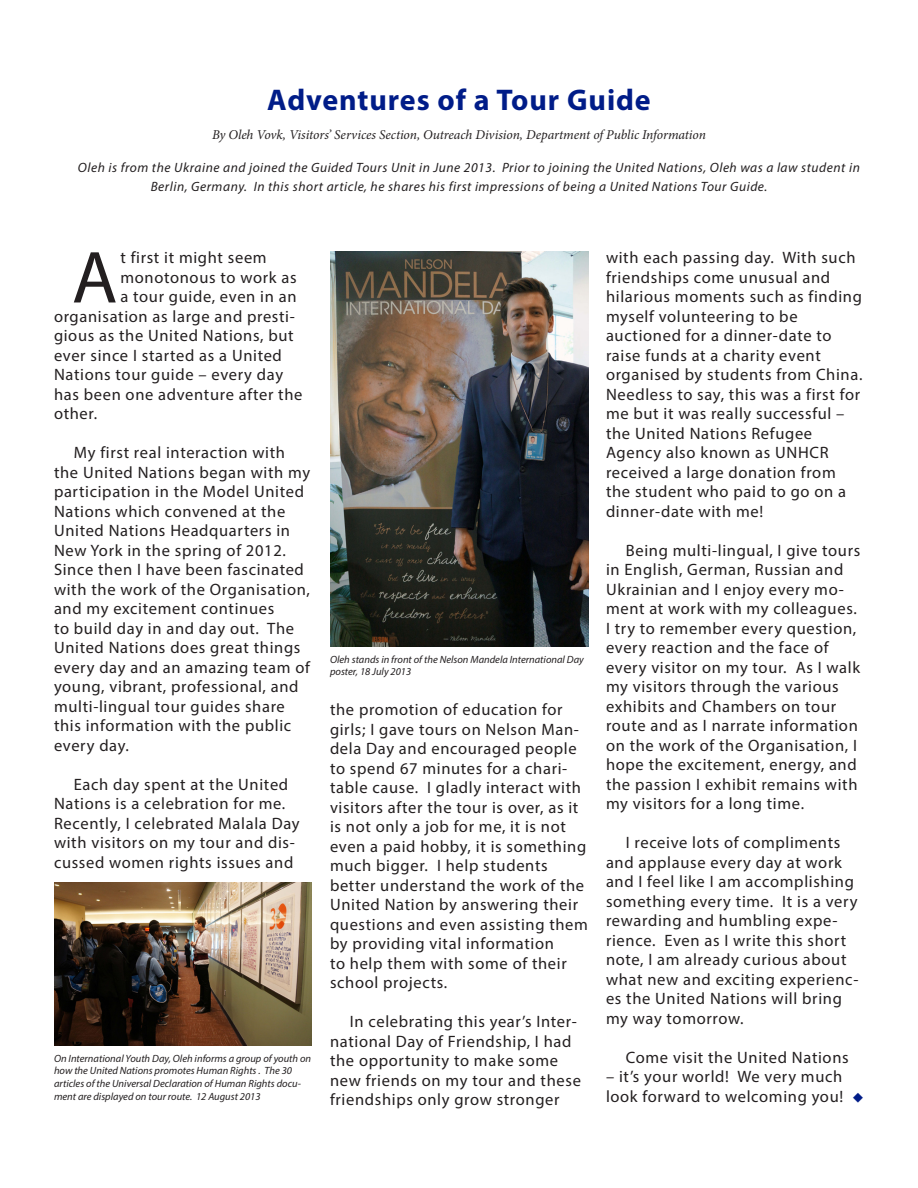
<style>
.page{position:relative;width:918px;height:1188px;background:#fff}
.page>*{position:absolute;margin:0;border:0;box-sizing:border-box;transform-origin:0 0}
.t1{font:74.4px "Myriad Pro";color:#231f20}
.t2{font:700 30px "Myriad Pro";letter-spacing:.03em;color:#001c88}
.t3{font:16.5px/19.5px "Myriad Pro";letter-spacing:.04em;color:#231f20}
.t4{font:italic 13.5px/19.5px "Myriad Pro";letter-spacing:.04em;color:#231f20}
.t5{font:italic 13.5px "Minion Pro";letter-spacing:-.01em;color:#231f20}
.t6{font:italic 10.5px/12.6px "Myriad Pro";color:#231f20}
.s1{color:#001c88}
</style>
<div class="page">
<img style="left:330px;top:251px;width:258px;height:395px">
<img style="left:54px;top:882px;width:258px;height:163px">
<p class="t2" style="left:267px;top:80px;width:385px">Adventures of a Tour Guide</p>
<p class="t5" style="left:212px;top:125px;width:495px">By Oleh Vovk, Visitors’ Services Section, Outreach Division, Department of Public Information</p>
<p class="t4" style="left:151px;top:157px;width:711px;text-indent:-73px">Oleh is from the Ukraine and joined the Guided Tours Unit in June 2013. Prior to joining the United Nations, Oleh was a law student in<br>Berlin, Germany. In this short article, he shares his first impressions of being a United Nations Tour Guide.</p>
<p class="t1" style="left:72px;top:232px;width:47px">A</p>
<p class="t3" style="left:120px;top:248px;width:148px">t first it might seem</p>
<p class="t3" style="left:120px;top:267px;width:178px">monotonous to work as</p>
<p class="t3" style="left:120px;top:287px;width:178px">a tour guide, even in an</p>
<p class="t3" style="left:54px;top:306px;width:242px">organisation as large and presti-</p>
<p class="t3" style="left:54px;top:326px;width:241px">gious as the United Nations, but</p>
<p class="t3" style="left:54px;top:345px;width:229px">ever since I started as a United</p>
<p class="t3" style="left:54px;top:365px;width:231px">Nations tour guide – every day</p>
<p class="t3" style="left:54px;top:384px;width:250px">has been one adventure after the</p>
<p class="t3" style="left:54px;top:404px;width:45px">other.</p>
<p class="t3" style="left:54px;top:443px;width:258px;text-indent:20px">My first real interaction with the United Nations began with my participation in the Model United<br>Nations which convened at the<br>United Nations Headquarters in<br>New York in the spring of 2012.<br>Since then I have been fascinated with the work of the Organisation, and my excitement continues<br>to build day in and day out. The<br>United Nations does great things every day and an amazing team of young, vibrant, professional, and multi-lingual tour guides share this information with the public every day.</p>
<p class="t3" style="left:54px;top:774px;width:247px;text-indent:20px">Each day spent at the United<br>Nations is a celebration for me.<br>Recently, I celebrated Malala Day with visitors on my tour and dis&shy;cussed women rights issues and</p>
<p class="t6" style="left:54px;top:1052px;width:259px">On International Youth Day, Oleh informs a group of youth on how the United Nations promotes Human Rights . The 30 articles of the Universal Declaration of Human Rights docu&shy;ment are displayed on tour route. 12 August 2013</p>
<p class="t6" style="left:330px;top:653px;width:255px">Oleh stands in front of the Nelson Mandela International Day poster, 18 July 2013</p>
<p class="t3" style="left:330px;top:700px;width:260px">the promotion of education for girls; I gave tours on Nelson Man&shy;dela Day and encouraged people to spend 67 minutes for a chari&shy;table cause. I gladly interact with visitors after the tour is over, as it is not only a job for me, it is not even a paid hobby, it is something much bigger. I help students better understand the work of the<br>United Nation by answering their questions and even assisting them by providing vital information<br>to help them with some of their school projects.</p>
<p class="t3" style="left:330px;top:1012px;width:252px;text-indent:20px">In celebrating this year’s Inter&shy;national Day of Friendship, I had the opportunity to make some new friends on my tour and these friendships only grow stronger</p>
<p class="t3" style="left:606px;top:248px;width:258px">with each passing day. With such friendships come unusual and hilarious moments such as finding myself volunteering to be auctioned for a dinner-date to raise funds at a charity event organised by students from China.<br>Needless to say, this was a first for me but it was really successful – the United Nations Refugee<br>Agency also known as UNHCR received a large donation from the student who paid to go on a dinner-date with me!</p>
<p class="t3" style="left:606px;top:540px;width:256px;text-indent:20px">Being multi-lingual, I give tours in English, German, Russian and<br>Ukrainian and I enjoy every mo&shy;ment at work with my colleagues.<br>I try to remember every question, every reaction and the face of every visitor on my tour. As I walk my visitors through the various exhibits and Chambers on tour route and as I narrate information on the work of the Organisation, I hope the excitement, energy, and the passion I exhibit remains with my visitors for a long time.</p>
<p class="t3" style="left:606px;top:833px;width:254px;text-indent:20px">I receive lots of compliments and applause every day at work and I feel like I am accomplishing something every time. It is a very rewarding and humbling expe&shy;rience. Even as I write this short note, I am already curious about what new and exciting experienc&shy;es the United Nations will bring my way tomorrow.</p>
<p class="t3" style="left:626px;top:1047px;width:224px">Come visit the United Nations</p>
<p class="t3" style="left:606px;top:1067px;width:259px">– it’s your world! We very much look forward to welcoming you! <span class="s1">◆</span></p>
</div>
